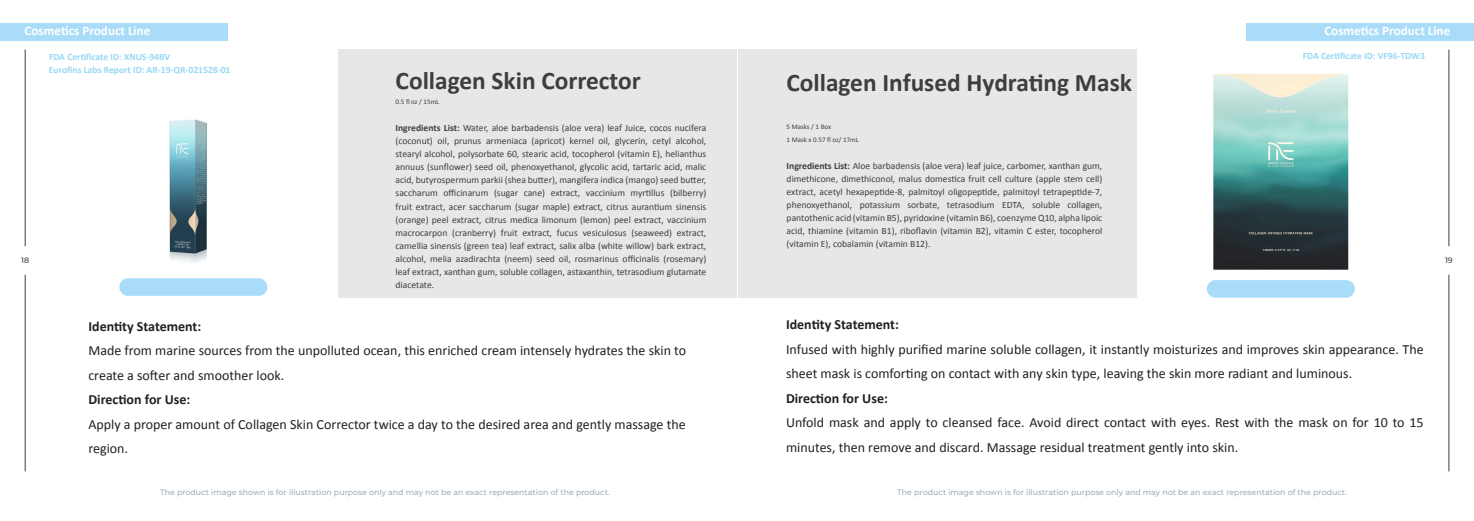
<style>
.page{position:relative;width:1474px;height:521px;background:#fff}
.page>*{position:absolute;margin:0;border:0;box-sizing:border-box;transform-origin:0 0}
.t1{font:700 25.38px "Calibri";color:#3e3e3f}
.t2{font:14px/24.5px "Calibri";color:#231f20}
.t3{font:700 14px "Calibri";color:#231f20}
.t4{font:700 13.12px "Calibri";color:#fff}
.t5{font:9.62px/13.1px "Calibri";color:#3e3e3f;text-align:justify}
.t6{font:700 9.62px "Calibri";color:#97d8f6}
.t7{font:500 7.88px "Montserrat";color:#9eadbb}
.t8{font:500 7.88px "Montserrat";color:#3e3e3f}
.t9{font:7px/13.1px "Calibri";color:#3e3e3f}
.s1{font-weight:700}
</style>
<div class="page">
<div style="left:338px;top:50px;width:399px;height:248px;background:#e6e7e9"></div>
<img style="left:169px;top:119px;width:99px;height:169px">
<div style="left:737px;top:50px;width:399px;height:248px;background:#e6e7e9"></div>
<div style="left:1246px;top:23px;width:227px;height:17px;background:#a9dcf9"></div>
<div style="left:0;top:23px;width:228px;height:17px;background:#a9dcf9"></div>
<img style="left:1213px;top:74px;width:136px;height:196px">
<div style="left:119px;top:278px;width:148px;height:18px;background:#a9dcf9;border-radius:9px"></div>
<div style="left:1206px;top:280px;width:148px;height:18px;background:#a9dcf9;border-radius:9px"></div>
<hr style="left:25px;top:50px;width:1px;height:196px;background:#3e3e3f">
<hr style="left:1448px;top:50px;width:1px;height:196px;background:#3e3e3f">
<hr style="left:25px;top:275px;width:1px;height:196px;background:#3e3e3f">
<hr style="left:1448px;top:275px;width:1px;height:196px;background:#3e3e3f">
<h3 class="t4" style="left:25px;top:22px;width:127px">Cosmetics Product Line</h3>
<h3 class="t4" style="left:1324px;top:22px;width:127px">Cosmetics Product Line</h3>
<p class="t6" style="left:49px;top:50px;width:122px">FDA Certificate ID: XNUS-94BV</p>
<p class="t6" style="left:1302px;top:49px;width:124px">FDA Certificate ID: VF96-TDW3</p>
<p class="t6" style="left:49px;top:63px;width:183px">Eurofins Labs Report ID: AR-19-QR-021528-01</p>
<h1 class="t1" style="left:395px;top:63px;width:247px">Collagen Skin Corrector</h1>
<p class="t9" style="left:395px;top:95px;width:45px">0.5 fl oz / 15mL</p>
<p class="t5" style="left:395px;top:121px;width:312px"><span class="s1">Ingredients List:</span> Water, aloe barbadensis (aloe vera) leaf Juice, cocos nucifera (coconut) oil, prunus armeniaca (apricot) kernel oil, glycerin, cetyl alcohol, stearyl alcohol, polysorbate 60, stearic acid, tocopherol (vitamin E), helianthus annuus (sunflower) seed oil, phenoxyethanol, glycolic acid, tartaric acid, malic acid, butyrospermum parkii (shea butter), mangifera indica (mango) seed butter, saccharum officinarum (sugar cane) extract, vaccinium myrtillus (bilberry) fruit extract, acer saccharum (sugar maple) extract, citrus aurantium sinensis (orange) peel extract, citrus medica limonum (lemon) peel extract, vaccinium macrocarpon (cranberry) fruit extract, fucus vesiculosus (seaweed) extract, camellia sinensis (green tea) leaf extract, salix alba (white willow) bark extract, alcohol, melia azadirachta (neem) seed oil, rosmarinus officinalis (rosemary) leaf extract, xanthan gum, soluble collagen, astaxanthin, tetrasodium glutamate diacetate.</p>
<h1 class="t1" style="left:786px;top:65px;width:347px">Collagen Infused Hydrating Mask</h1>
<p class="t9" style="left:786px;top:120px;width:74px">5 Masks / 1 Box<br>1 Mask x 0.57 fl oz/ 17mL</p>
<p class="t5" style="left:786px;top:159px;width:317px"><span class="s1">Ingredients List:</span> Aloe barbadensis (aloe vera) leaf juice, carbomer, xanthan gum, dimethicone, dimethiconol, malus domestica fruit cell culture (apple stem cell) extract, acetyl hexapeptide-8, palmitoyl oligopeptide, palmitoyl tetrapeptide-7, phenoxyethanol, potassium sorbate, tetrasodium EDTA, soluble collagen, pantothenic acid (vitamin B5), pyridoxine (vitamin B6), coenzyme Q10, alpha lipoic acid, thiamine (vitamin B1), riboflavin (vitamin B2), vitamin C ester, tocopherol (vitamin E), cobalamin (vitamin B12).</p>
<p class="t8" style="left:21px;top:255px;width:9px">18</p>
<p class="t8" style="left:1444px;top:255px;width:9px">19</p>
<h2 class="t3" style="left:88px;top:316px;width:114px">Identity Statement:</h2>
<h2 class="t2" style="left:88px;top:338px;width:599px">Made from marine sources from the unpolluted ocean, this enriched cream intensely hydrates the skin to create a softer and smoother look.</h2>
<h2 class="t3" style="left:88px;top:389px;width:103px">Direction for Use:</h2>
<h2 class="t2" style="left:88px;top:411px;width:599px">Apply a proper amount of Collagen Skin Corrector twice a day to the desired area and gently massage the region.</h2>
<p class="t7" style="left:160px;top:486px;width:451px">The product image shown is for illustration purpose only and may not be an exact representation of the product.</p>
<h2 class="t3" style="left:786px;top:315px;width:114px">Identity Statement:</h2>
<h2 class="t2" style="left:786px;top:336px;width:639px">Infused with highly purified marine soluble collagen, it instantly moisturizes and improves skin appearance. The sheet mask is comforting on contact with any skin type, leaving the skin more radiant and luminous.</h2>
<h2 class="t3" style="left:786px;top:388px;width:103px">Direction for Use:</h2>
<h2 class="t2" style="left:786px;top:410px;width:639px">Unfold mask and apply to cleansed face. Avoid direct contact with eyes. Rest with the mask on for 10 to 15 minutes, then remove and discard. Massage residual treatment gently into skin.</h2>
<p class="t7" style="left:897px;top:486px;width:451px">The product image shown is for illustration purpose only and may not be an exact representation of the product.</p>
</div>
